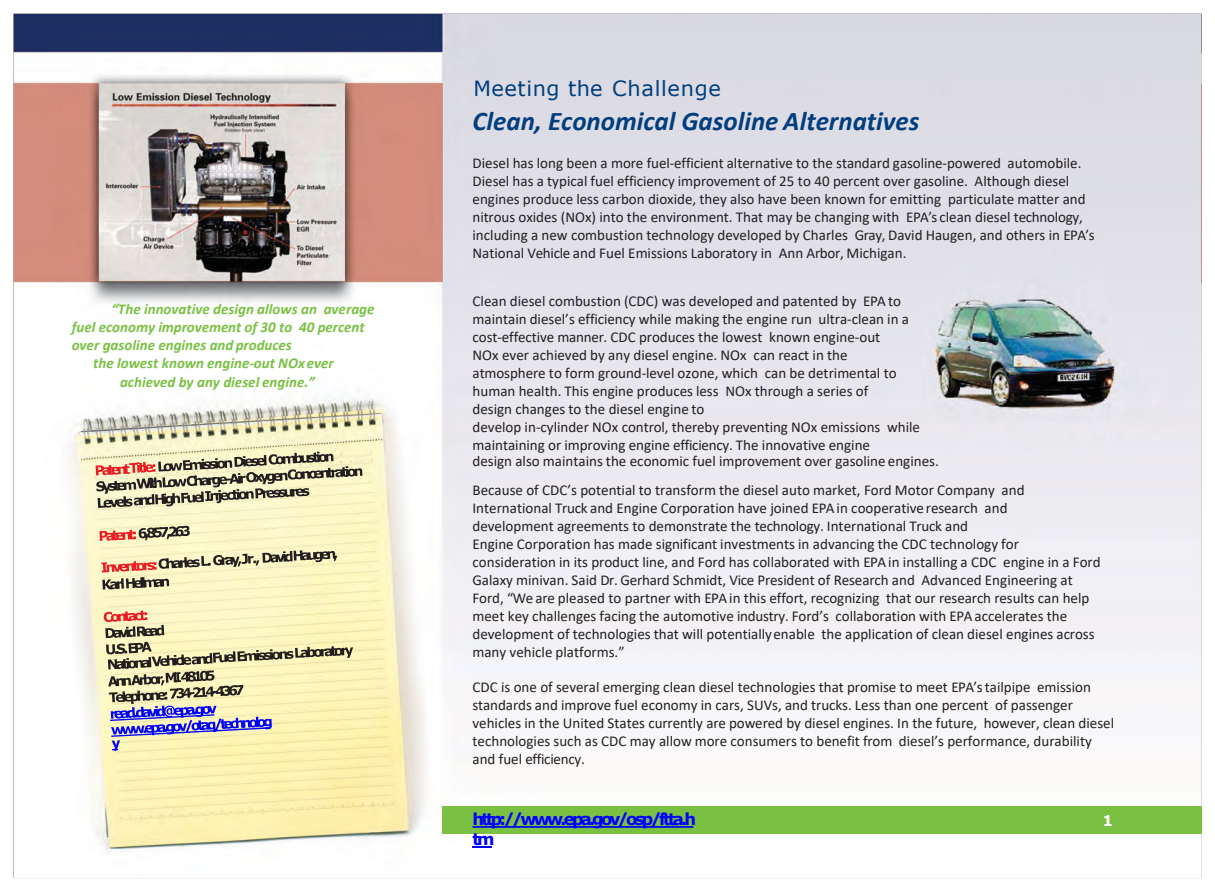
<style>
.page{position:relative;width:1215px;height:891px;background:#fff}
.page>*{position:absolute;margin:0;border:0;box-sizing:border-box;transform-origin:0 0}
.t1{font:italic 700 27px "Calibri";color:#003e7e}
.t2{font:21px "Verdana";letter-spacing:.025em;color:#003e7e}
.t3{font:700 16.5px/19.8px "Verdana";letter-spacing:-.17em;color:#00f}
.t4{font:15px/18px "Calibri";color:#231f20}
.t5{font:italic 700 15px/18px "Calibri";color:#7ac143}
.t6{font:700 15px "Verdana";color:#fff}
</style>
<div class="page">
<img style="left:13px;top:13px;width:1189px;height:865px">
<svg style="left:96px;top:452px;width:266px;height:56px;background:#c2b899"></svg>
<svg style="left:99px;top:526px;width:91px;height:15px"></svg>
<svg style="left:101px;top:550px;width:236px;height:40px;background:#dbcfa8"></svg>
<svg style="left:104px;top:611px;width:249px;height:140px;background:#d7cfad"></svg>
<div style="left:442px;top:806px;width:759px;height:27px;background:#7ac143"></div>
<svg style="left:473px;top:826px;width:220px;height:2px"></svg>
<svg style="left:473px;top:846px;width:19px;height:2px"></svg>
<p class="t5" style="left:72px;top:300px;width:304px;text-indent:40px">“The innovative design allows an average fuel economy improvement of 30 to 40 percent over gasoline engines and produces</p>
<p class="t5" style="left:93px;top:354px;width:242px;text-align:center">the lowest known engine-out NOxever achieved by any diesel engine.”</p>
<p class="t2" style="left:473px;top:74px;width:249px">Meeting the Challenge</p>
<h2 class="t1" style="left:473px;top:102px;width:448px">Clean, Economical Gasoline Alternatives</h2>
<p class="t4" style="left:473px;top:153px;width:624px">Diesel has long been a more fuel-efficient alternative to the standard gasoline-powered automobile.<br>Diesel has a typical fuel efficiency improvement of 25 to 40 percent over gasoline. Although diesel engines produce less carbon dioxide, they also have been known for emitting particulate matter and nitrous oxides (NOx) into the environment. That may be changing with EPA’s clean diesel technology, including a new combustion technology developed by Charles Gray, David Haugen, and others in EPA’s National Vehicle and Fuel Emissions Laboratory in Ann Arbor, Michigan.</p>
<p class="t4" style="left:473px;top:291px;width:438px">Clean diesel combustion (CDC) was developed and patented by EPA to maintain diesel’s efficiency while making the engine run ultra-clean in a cost-effective manner. CDC produces the lowest known engine-out NOx ever achieved by any diesel engine. NOx can react in the atmosphere to form ground-level ozone, which can be detrimental to human health. This engine produces less NOx through a series of design changes to the diesel engine to</p>
<p class="t4" style="left:473px;top:417px;width:449px">develop in-cylinder NOx control, thereby preventing NOx emissions while maintaining or improving engine efficiency. The innovative engine</p>
<p class="t4" style="left:473px;top:452px;width:468px">design also maintains the economic fuel improvement over gasoline engines.</p>
<p class="t4" style="left:473px;top:481px;width:554px">Because of CDC’s potential to transform the diesel auto market, Ford Motor Company and<br>International Truck and Engine Corporation have joined EPA in cooperative research and development agreements to demonstrate the technology. International Truck and</p>
<p class="t4" style="left:472px;top:535px;width:630px">Engine Corporation has made significant investments in advancing the CDC technology for consideration in its product line, and Ford has collaborated with EPA in installing a CDC engine in a Ford Galaxy minivan. Said Dr. Gerhard Schmidt, Vice President of Research and Advanced Engineering at Ford, “We are pleased to partner with EPA in this effort, recognizing that our research results can help meet key challenges facing the automotive industry. Ford’s collaboration with EPA accelerates the development of technologies that will potentiallyenable the application of clean diesel engines across many vehicle platforms.”</p>
<p class="t4" style="left:472px;top:677px;width:643px">CDC is one of several emerging clean diesel technologies that promise to meet EPA’s tailpipe emission standards and improve fuel economy in cars, SUVs, and trucks. Less than one percent of passenger vehicles in the United States currently are powered by diesel engines. In the future, however, clean diesel technologies such as CDC may allow more consumers to benefit from diesel’s performance, durability and fuel efficiency.</p>
<p class="t3" style="left:473px;top:809px;width:225px">http://www.epa.gov/osp/ftta.h tm</p>
<p class="t6" style="left:1102px;top:810px;width:12px">1</p>
</div>
